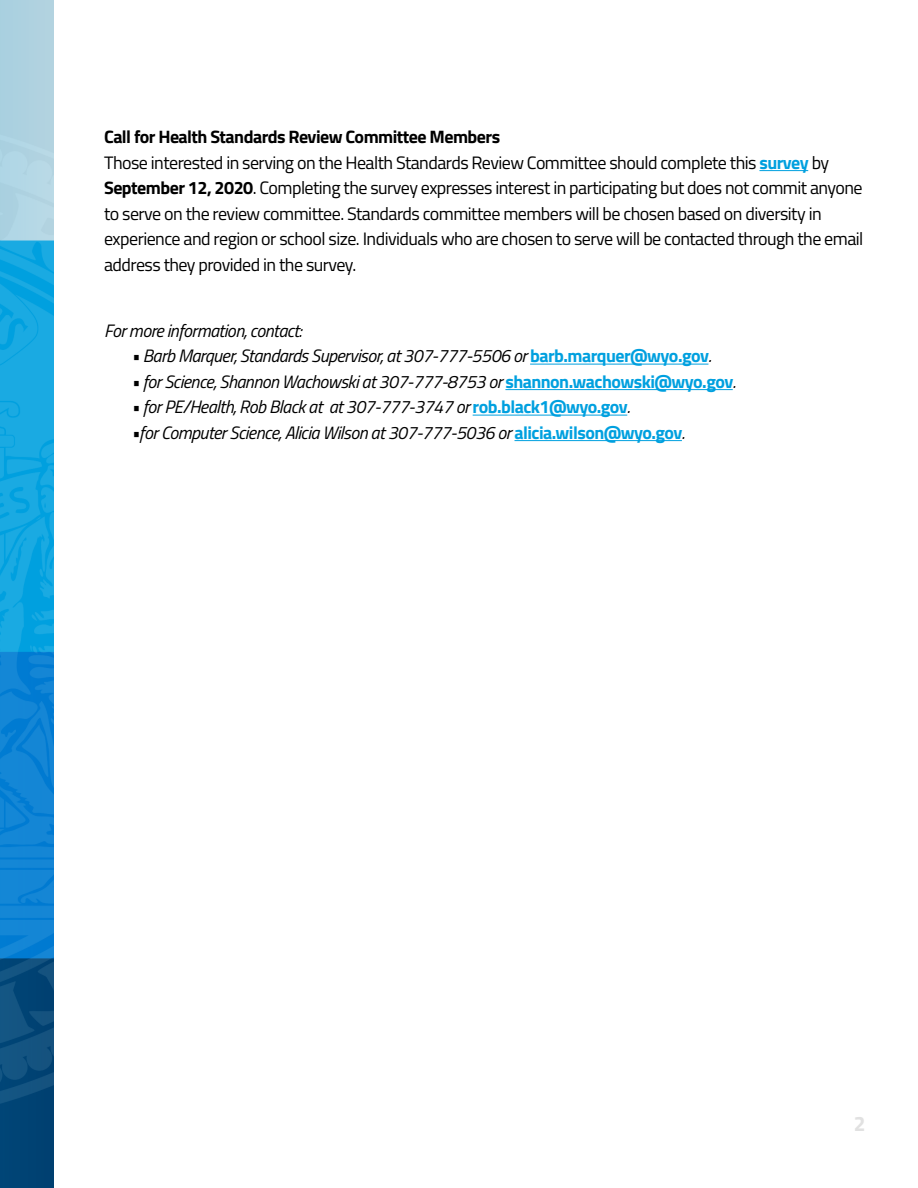
<style>
.page{position:relative;width:918px;height:1188px;background:#fff}
.page>*{position:absolute;margin:0;border:0;box-sizing:border-box;transform-origin:0 0}
.t1{font:700 21px "Titillium Web";color:#e1e1e1}
.t2{font:18px/25.5px "Titillium Web";letter-spacing:-.03em;color:#000}
.t3{font:italic 18px "Titillium Web";letter-spacing:-.03em;color:#000}
.t4{font:700 18px "Titillium Web";letter-spacing:-.03em;color:#000}
.s1{font-weight:700;color:#00a0df}
.s2{font-weight:700}
.s3{font-weight:700;font-style:normal;color:#00a0df}
</style>
<div class="page">
<img style="left:0;top:0;width:54px;height:1188px">
<hr style="left:759px;top:170px;width:49px;height:1px;background:#00a0df">
<hr style="left:530px;top:364px;width:178px;height:1px;background:#00a0df">
<hr style="left:505px;top:389px;width:228px;height:1px;background:#00a0df">
<hr style="left:473px;top:415px;width:154px;height:1px;background:#00a0df">
<hr style="left:515px;top:440px;width:167px;height:1px;background:#00a0df">
<p class="t4" style="left:104px;top:123px;width:398px">Call for Health Standards Review Committee Members</p>
<p class="t2" style="left:104px;top:149px;width:761px">Those interested in serving on the Health Standards Review Committee should complete this <span class="s1">survey</span> by <span class="s2">September 12, 2020</span>. Completing the survey expresses interest in participating but does not commit anyone to serve on the review committee. Standards committee members will be chosen based on diversity in experience and region or school size. Individuals who are chosen to serve will be contacted through the email address they provided in the survey.</p>
<p class="t3" style="left:104px;top:317px;width:199px">For more information, contact:</p>
<p class="t3" style="left:131px;top:343px;width:582px">• Barb Marquer, Standards Supervisor, at 307-777-5506 or <span class="s3">barb.marquer@wyo.gov</span>.</p>
<p class="t3" style="left:131px;top:368px;width:606px">• for Science, Shannon Wachowski at 307-777-8753 or <span class="s3">shannon.wachowski@wyo.gov</span>.</p>
<p class="t3" style="left:131px;top:394px;width:501px">• for PE/Health, Rob Black at at 307-777-3747 or <span class="s3">rob.black1@wyo.gov</span>.</p>
<p class="t3" style="left:131px;top:419px;width:555px">•for Computer Science, Alicia Wilson at 307-777-5036 or <span class="s3">alicia.wilson@wyo.gov</span>.</p>
<p class="t1" style="left:854px;top:1107px;width:13px">2</p>
</div>
